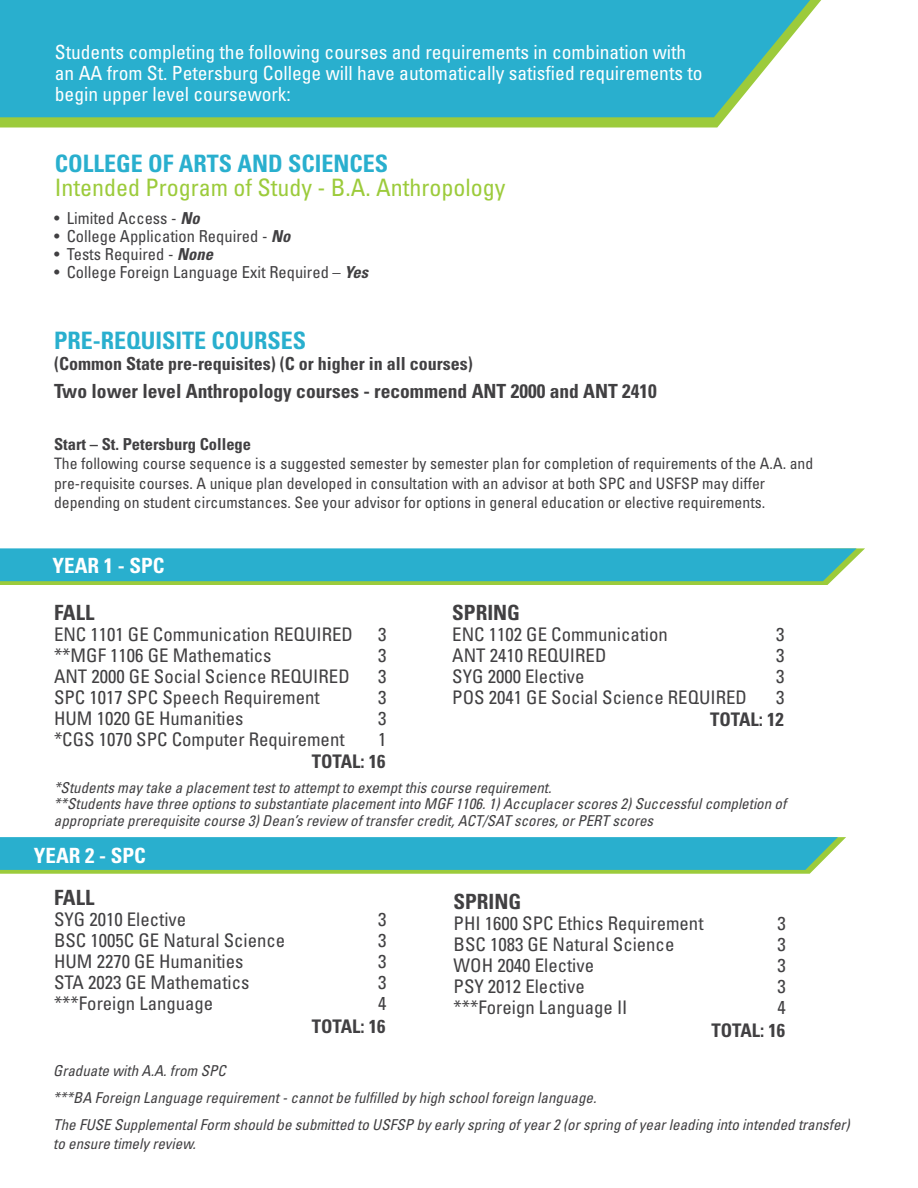
<style>
.page{position:relative;width:918px;height:1188px;background:#fff}
.page>*{position:absolute;margin:0;border:0;box-sizing:border-box;transform-origin:0 0}
.t1{font:700 condensed 24px "Univers LT Std";color:#29afce}
.t2{font:condensed 24px "Univers LT Std";color:#9ccb3b}
.t3{font:700 condensed 21px "Univers LT Std";color:#414042}
.t4{font:700 condensed 21px "Univers LT Std";color:#fff}
.t5{font:condensed 19.5px/21px "Univers LT Std";color:#fff}
.t6{font:700 condensed 19.5px "Univers LT Std";color:#414042}
.t7{font:condensed 18.75px "Univers LT Std";color:#414042}
.t8{font:700 condensed 18.75px "Univers LT Std";color:#414042}
.t9{font:700 condensed 18px "Univers LT Std";color:#414042}
.t10{font:condensed 16.5px "Univers LT Std";color:#414042}
.t11{font:700 condensed 16.5px "Univers LT Std";color:#414042}
.t12{font:condensed 15.75px/19.5px "Univers LT Std";color:#414042}
.t13{font:italic condensed 15px/27px "Univers LT Std";color:#414042}
.s1{font-weight:700;font-style:italic}
</style>
<div class="page">
<svg style="left:0;top:0;width:821px;height:128px;fill:#9ccb3b"></svg>
<div style="left:0;top:0;width:810px;height:117px;background:#29afce"></div>
<svg style="left:0;top:548px;width:865px;height:37px;background:#3cb4bf"></svg>
<svg style="left:0;top:837px;width:846px;height:37px;background:#3cb4bf"></svg>
<h3 class="t5" style="left:55px;top:41px;width:649px">Students completing the following courses and requirements in combination with an AA from St. Petersburg College will have automatically satisfied requirements to begin upper level coursework:</h3>
<h1 class="t1" style="left:55px;top:149px;width:335px">COLLEGE OF ARTS AND SCIENCES</h1>
<h1 class="t2" style="left:55px;top:172px;width:452px">Intended Program of Study - B.A. Anthropology</h1>
<p class="t10" style="left:54px;top:208px;width:147px">• Limited Access - <span class="s1">No</span></p>
<p class="t10" style="left:54px;top:226px;width:238px">• College Application Required - <span class="s1">No</span></p>
<p class="t10" style="left:54px;top:244px;width:161px">• Tests Required - <span class="s1">None</span></p>
<p class="t10" style="left:54px;top:262px;width:316px">• College Foreign Language Exit Required – <span class="s1">Yes</span></p>
<h1 class="t1" style="left:54px;top:326px;width:254px">PRE-REQUISITE COURSES</h1>
<p class="t9" style="left:54px;top:353px;width:420px">(Common State pre-requisites) (C or higher in all courses)</p>
<h3 class="t6" style="left:54px;top:379px;width:604px">Two lower level Anthropology courses - recommend ANT 2000 and ANT 2410</h3>
<p class="t11" style="left:54px;top:434px;width:199px">Start – St. Petersburg College</p>
<p class="t12" style="left:54px;top:454px;width:761px">The following course sequence is a suggested semester by semester plan for completion of requirements of the A.A. and pre-requisite courses. A unique plan developed in consultation with an advisor at both SPC and USFSP may differ depending on student circumstances. See your advisor for options in general education or elective requirements.</p>
<h2 class="t4" style="left:53px;top:552px;width:114px">YEAR 1 - SPC</h2>
<h2 class="t3" style="left:54px;top:599px;width:42px">FALL</h2>
<p class="t7" style="left:54px;top:622px;width:300px">ENC 1101 GE Communication REQUIRED</p>
<p class="t7" style="left:378px;top:622px;width:10px">3</p>
<p class="t7" style="left:54px;top:643px;width:219px">**MGF 1106 GE Mathematics</p>
<p class="t7" style="left:378px;top:643px;width:10px">3</p>
<p class="t7" style="left:54px;top:664px;width:297px">ANT 2000 GE Social Science REQUIRED</p>
<p class="t7" style="left:378px;top:664px;width:10px">3</p>
<p class="t7" style="left:54px;top:685px;width:267px">SPC 1017 SPC Speech Requirement</p>
<p class="t7" style="left:378px;top:685px;width:10px">3</p>
<p class="t7" style="left:54px;top:706px;width:191px">HUM 1020 GE Humanities</p>
<p class="t7" style="left:378px;top:706px;width:10px">3</p>
<p class="t7" style="left:54px;top:727px;width:292px">*CGS 1070 SPC Computer Requirement</p>
<p class="t7" style="left:378px;top:727px;width:10px">1</p>
<p class="t8" style="left:312px;top:750px;width:75px">TOTAL: 16</p>
<h2 class="t3" style="left:452px;top:599px;width:69px">SPRING</h2>
<p class="t7" style="left:452px;top:622px;width:217px">ENC 1102 GE Communication</p>
<p class="t7" style="left:776px;top:622px;width:10px">3</p>
<p class="t7" style="left:452px;top:643px;width:156px">ANT 2410 REQUIRED</p>
<p class="t7" style="left:776px;top:643px;width:10px">3</p>
<p class="t7" style="left:452px;top:664px;width:134px">SYG 2000 Elective</p>
<p class="t7" style="left:776px;top:664px;width:10px">3</p>
<p class="t7" style="left:452px;top:685px;width:296px">POS 2041 GE Social Science REQUIRED</p>
<p class="t7" style="left:776px;top:685px;width:10px">3</p>
<p class="t8" style="left:710px;top:708px;width:75px">TOTAL: 12</p>
<p class="t13" style="left:54px;top:779px;width:734px;line-height:16.5px">*Students may take a placement test to attempt to exempt this course requirement.<br>**Students have three options to substantiate placement into MGF 1106. 1) Accuplacer scores 2) Successful completion of appropriate prerequisite course 3) Dean’s review of transfer credit, ACT/SAT scores, or PERT scores</p>
<h2 class="t4" style="left:34px;top:843px;width:114px">YEAR 2 - SPC</h2>
<h2 class="t3" style="left:54px;top:885px;width:42px">FALL</h2>
<p class="t7" style="left:54px;top:908px;width:134px">SYG 2010 Elective</p>
<p class="t7" style="left:378px;top:908px;width:10px">3</p>
<p class="t7" style="left:54px;top:929px;width:233px">BSC 1005C GE Natural Science</p>
<p class="t7" style="left:378px;top:929px;width:10px">3</p>
<p class="t7" style="left:54px;top:950px;width:191px">HUM 2270 GE Humanities</p>
<p class="t7" style="left:378px;top:950px;width:10px">3</p>
<p class="t7" style="left:54px;top:971px;width:197px">STA 2023 GE Mathematics</p>
<p class="t7" style="left:378px;top:971px;width:10px">3</p>
<p class="t7" style="left:54px;top:992px;width:161px">***Foreign Language</p>
<p class="t7" style="left:378px;top:992px;width:10px">4</p>
<p class="t8" style="left:312px;top:1015px;width:75px">TOTAL: 16</p>
<h2 class="t3" style="left:454px;top:889px;width:69px">SPRING</h2>
<p class="t7" style="left:454px;top:912px;width:251px">PHI 1600 SPC Ethics Requirement</p>
<p class="t7" style="left:778px;top:912px;width:10px">3</p>
<p class="t7" style="left:454px;top:933px;width:222px">BSC 1083 GE Natural Science</p>
<p class="t7" style="left:778px;top:933px;width:10px">3</p>
<p class="t7" style="left:454px;top:954px;width:142px">WOH 2040 Elective</p>
<p class="t7" style="left:778px;top:954px;width:10px">3</p>
<p class="t7" style="left:454px;top:975px;width:133px">PSY 2012 Elective</p>
<p class="t7" style="left:778px;top:975px;width:10px">3</p>
<p class="t7" style="left:454px;top:996px;width:175px">***Foreign Language II</p>
<p class="t7" style="left:778px;top:996px;width:10px">4</p>
<p class="t8" style="left:711px;top:1019px;width:75px">TOTAL: 16</p>
<p class="t13" style="left:53px;top:1057px;width:798px">Graduate with A.A. from SPC<br>***BA Foreign Language requirement - cannot be fulfilled by high school foreign language.<br>The FUSE Supplemental Form should be submitted to USFSP by early spring of year 2 (or spring of year leading into intended transfer)</p>
<p class="t13" style="left:53px;top:1130px;width:144px">to ensure timely review.</p>
</div>
